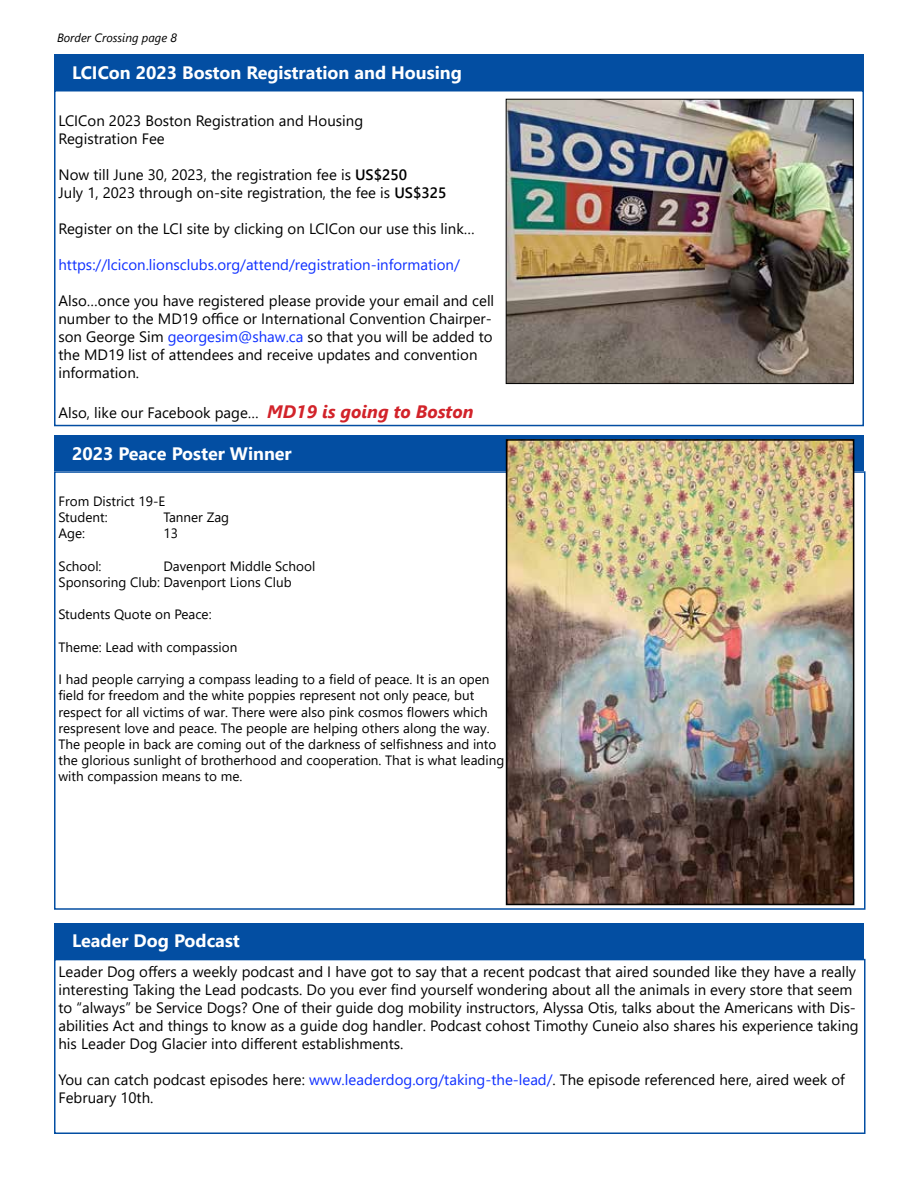
<style>
.page{position:relative;width:918px;height:1188px;background:#fff}
.page>*{position:absolute;margin:0;border:0;box-sizing:border-box;transform-origin:0 0}
.t1{font:700 18px "Segoe UI";color:#fff}
.t2{font:15px/18px "Segoe UI";color:#000}
.t3{font:15px "Segoe UI";color:#0e2fff}
.t4{font:13.5px/16.2px "Segoe UI";color:#000}
.t5{font:italic 12px "Segoe UI";color:#000}
.s1{font-weight:600}
.s2{color:#0e2fff}
.s3{font-weight:700;font-style:italic;font-size:18px;color:#d2232a}
</style>
<div class="page">
<img style="left:508px;top:101px;width:344px;height:281px">
<div style="left:506px;top:99px;width:348px;height:285px;border:1px solid #000"></div>
<div style="left:54px;top:90px;width:810px;height:336px;border:2px solid #034ea2"></div>
<div style="left:54px;top:54px;width:810px;height:36px;background:#034ea2"></div>
<div style="left:54px;top:435px;width:810px;height:36px;background:#034ea2"></div>
<div style="left:54px;top:959px;width:812px;height:175px;border:2px solid #034ea2"></div>
<div style="left:54px;top:923px;width:810px;height:36px;background:#034ea2"></div>
<img style="left:509px;top:442px;width:342px;height:460px">
<div style="left:506px;top:439px;width:348px;height:466px;border:2px solid #000"></div>
<p class="t5" style="left:57px;top:27px;width:122px">Border Crossing page 8</p>
<p class="t1" style="left:72px;top:55px;width:391px">LCICon 2023 Boston Registration and Housing</p>
<p class="t2" style="left:58px;top:111px;width:306px">LCICon 2023 Boston Registration and Housing<br>Registration Fee</p>
<p class="t2" style="left:58px;top:165px;width:389px">Now till June 30, 2023, the registration fee is <span class="s1">US$250<br></span>July 1, 2023 through on-site registration, the fee is <span class="s1">US$325</span></p>
<p class="t2" style="left:58px;top:219px;width:418px">Register on the LCI site by clicking on LCICon our use this link…</p>
<p class="t3" style="left:58px;top:251px;width:403px">https://lcicon.lionsclubs.org/attend/registration-information/</p>
<p class="t2" style="left:58px;top:291px;width:437px">Also…once you have registered please provide your email and cell number to the MD19 office or International Convention Chairper&shy;son George Sim <span class="s2">georgesim@shaw.ca</span> so that you will be added to the MD19 list of attendees and receive updates and convention information.</p>
<p class="t2" style="left:58px;top:402px;width:416px">Also, like our Facebook page… <span class="s3">MD19 is going to Boston</span></p>
<p class="t1" style="left:72px;top:436px;width:221px">2023 Peace Poster Winner</p>
<p class="t4" style="left:58px;top:492px;width:108px">From District 19-E<br>Student:</p>
<p class="t4" style="left:164px;top:508px;width:67px">Tanner Zag</p>
<p class="t4" style="left:58px;top:524px;width:28px">Age:</p>
<p class="t4" style="left:164px;top:524px;width:16px">13</p>
<p class="t4" style="left:58px;top:557px;width:45px">School:</p>
<p class="t4" style="left:58px;top:557px;width:258px;text-indent:105px">Davenport Middle School<br>Sponsoring Club: Davenport Lions Club</p>
<p class="t4" style="left:58px;top:605px;width:155px">Students Quote on Peace:</p>
<p class="t4" style="left:58px;top:638px;width:180px">Theme: Lead with compassion</p>
<p class="t4" style="left:58px;top:670px;width:447px">I had people carrying a compass leading to a field of peace. It is an open field for freedom and the white poppies represent not only peace, but respect for all victims of war. There were also pink cosmos flowers which respresent love and peace. The people are helping others along the way.<br>The people in back are coming out of the darkness of selfishness and into the glorious sunlight of brotherhood and cooperation. That is what leading with compassion means to me.</p>
<p class="t1" style="left:72px;top:924px;width:169px">Leader Dog Podcast</p>
<p class="t2" style="left:58px;top:962px;width:802px">Leader Dog offers a weekly podcast and I have got to say that a recent podcast that aired sounded like they have a really interesting Taking the Lead podcasts. Do you ever find yourself wondering about all the animals in every store that seem to “always” be Service Dogs? One of their guide dog mobility instructors, Alyssa Otis, talks about the Americans with Dis&shy;abilities Act and things to know as a guide dog handler. Podcast cohost Timothy Cuneio also shares his experience taking his Leader Dog Glacier into different establishments.</p>
<p class="t2" style="left:58px;top:1070px;width:788px">You can catch podcast episodes here: <span class="s2">www.leaderdog.org/taking-the-lead/</span>. The episode referenced here, aired week of<br>February 10th.</p>
</div>
